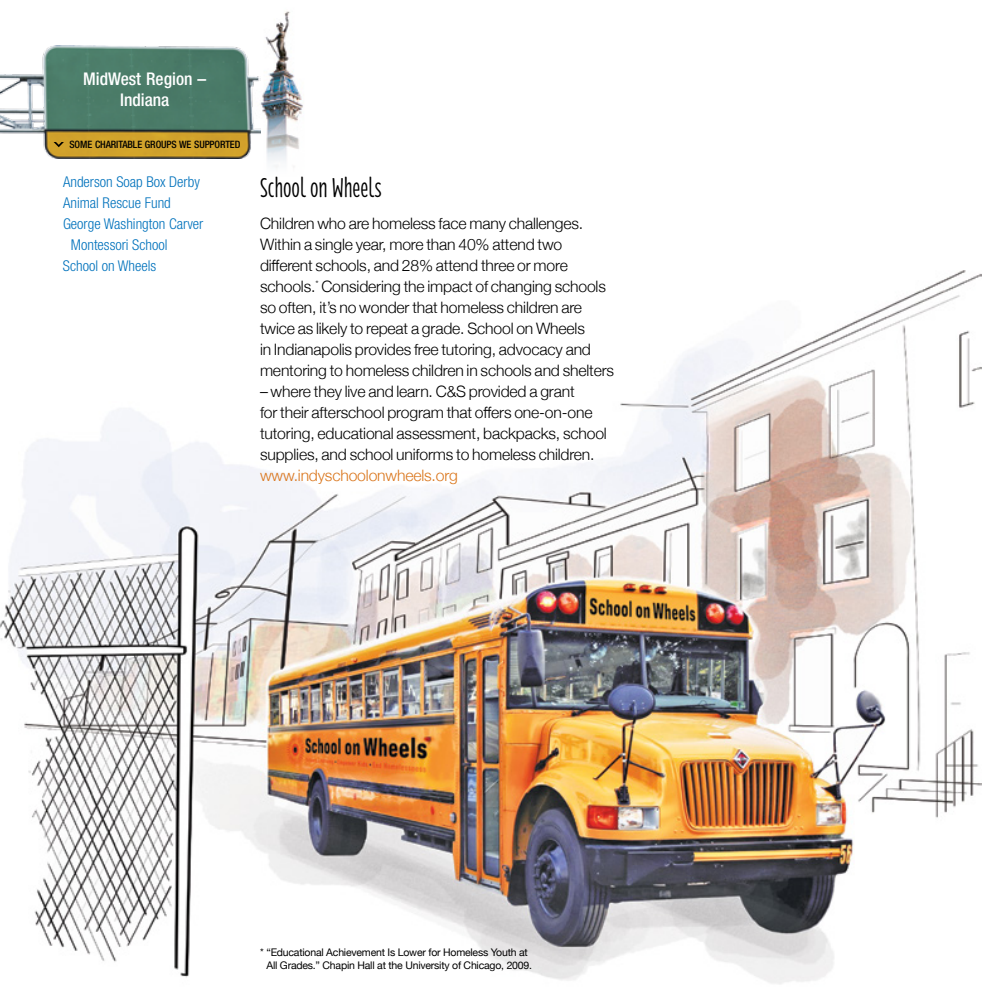
<style>
.page{position:relative;width:1008px;height:1008px;background:#fff}
.page>*{position:absolute;margin:0;border:0;box-sizing:border-box;transform-origin:0 0}
.t1{font:28px "Florence";color:#000}
.t2{font:500 condensed 17.5px/21px "Helvetica Neue";color:#fff;text-align:center}
.t3{font:300 15.75px/21px "Helvetica Neue";letter-spacing:-.01em;color:#000}
.t4{font:300 15.75px "Helvetica Neue";letter-spacing:-.01em;color:#da761c}
.t5{font:300 condensed 14.88px "Helvetica Neue";color:#0072bc}
.t6{font:10.5px/13.1px "Helvetica Neue";letter-spacing:-.02em;color:#000}
.t7{font:500 condensed 10.15px "Helvetica Neue";letter-spacing:-.01em;color:#000}
</style>
<div class="page">
<img style="left:0;top:270px;width:982px;height:714px">
<img style="left:216px;top:11px;width:87px;height:156px">
<img style="left:0;top:46px;width:260px;height:112px">
<svg style="left:54px;top:142px;width:10px;height:5px"></svg>
<p class="t2" style="left:83px;top:68px;width:125px">MidWest Region –<br>Indiana</p>
<p class="t7" style="left:69px;top:138px;width:172px">SOME CHARITABLE GROUPS WE SUPPORTED</p>
<p class="t5" style="left:63px;top:173px;width:138px">Anderson Soap Box Derby</p>
<p class="t5" style="left:63px;top:194px;width:109px">Animal Rescue Fund</p>
<p class="t5" style="left:63px;top:215px;width:142px">George Washington Carver</p>
<p class="t5" style="left:71px;top:236px;width:98px">Montessori School</p>
<p class="t5" style="left:63px;top:257px;width:95px">School on Wheels</p>
<h1 class="t1" style="left:260px;top:165px;width:123px">School on Wheels</h1>
<p class="t3" style="left:260px;top:212px;width:356px">Children who are homeless face many challenges.<br>Within a single year, more than 40% attend two different schools, and 28% attend three or more schools.<sup>*</sup> Considering the impact of changing schools so often, it’s no wonder that homeless children are twice as likely to repeat a grade. School on Wheels<br>in Indianapolis provides free tutoring, advocacy and mentoring to homeless children in schools and shelters</p>
<p class="t3" style="left:260px;top:380px;width:348px">– where they live and learn. C&amp;S provided a grant<br>for their afterschool program that offers one-on-one tutoring, educational assessment, backpacks, school supplies, and school uniforms to homeless children.</p>
<p class="t4" style="left:260px;top:463px;width:199px">www.indyschoolonwheels.org</p>
<p class="t6" style="left:266px;top:946px;width:267px;text-indent:-6px">* “Educational Achievement Is Lower for Homeless Youth at<br>All Grades.” Chapin Hall at the University of Chicago, 2009.</p>
</div>
